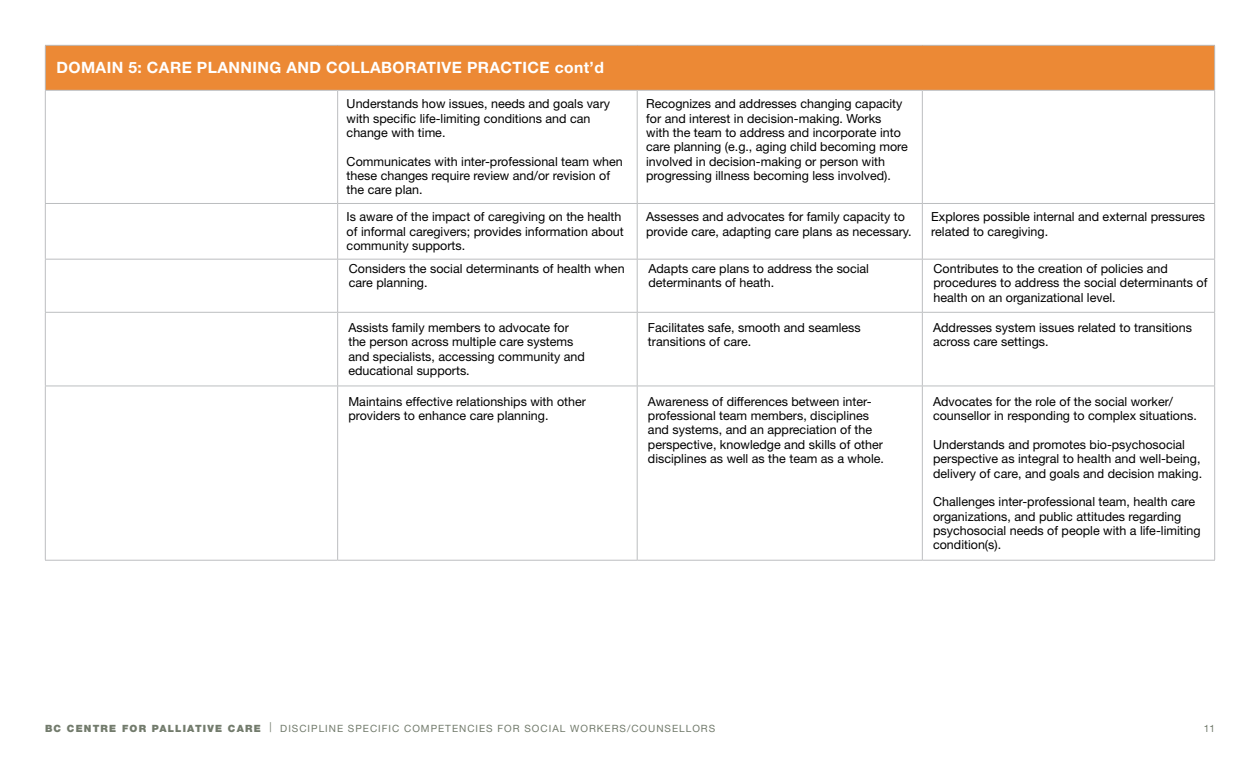
<style>
.page{position:relative;width:1260px;height:765px;background:#fff}
.page>*{position:absolute;margin:0;border:0;box-sizing:border-box;transform-origin:0 0}
.t1{font:700 15.62px "Helvetica Neue LT Std";letter-spacing:.025em;color:#fff}
.t2{font:12.5px/14.4px "Helvetica Neue LT Std";color:#000}
.t3{font:10px "Helvetica Neue LT Std";letter-spacing:.1em;color:#727b6c}
.s1{font-weight:900}
</style>
<div class="page">
<div style="left:45px;top:45px;width:1170px;height:45px;background:#ec8935"></div>
<hr style="left:45px;top:45px;width:293px;height:1px;background:#bcbec0">
<hr style="left:45px;top:46px;width:1px;height:44px;background:#bcbec0">
<hr style="left:338px;top:45px;width:299px;height:1px;background:#bcbec0">
<hr style="left:637px;top:45px;width:285px;height:1px;background:#bcbec0">
<hr style="left:922px;top:45px;width:293px;height:1px;background:#bcbec0">
<hr style="left:1214px;top:46px;width:1px;height:44px;background:#bcbec0">
<hr style="left:45px;top:90px;width:293px;height:1px;background:#bcbec0">
<hr style="left:45px;top:91px;width:1px;height:112px;background:#bcbec0">
<hr style="left:338px;top:90px;width:299px;height:1px;background:#bcbec0">
<hr style="left:337px;top:91px;width:1px;height:112px;background:#bcbec0">
<hr style="left:637px;top:90px;width:285px;height:1px;background:#bcbec0">
<hr style="left:637px;top:91px;width:1px;height:112px;background:#bcbec0">
<hr style="left:922px;top:90px;width:293px;height:1px;background:#bcbec0">
<hr style="left:922px;top:91px;width:1px;height:112px;background:#bcbec0">
<hr style="left:1214px;top:91px;width:1px;height:112px;background:#bcbec0">
<hr style="left:45px;top:203px;width:293px;height:1px;background:#bcbec0">
<hr style="left:45px;top:204px;width:1px;height:55px;background:#bcbec0">
<hr style="left:338px;top:203px;width:299px;height:1px;background:#bcbec0">
<hr style="left:337px;top:204px;width:1px;height:55px;background:#bcbec0">
<hr style="left:637px;top:203px;width:285px;height:1px;background:#bcbec0">
<hr style="left:637px;top:204px;width:1px;height:55px;background:#bcbec0">
<hr style="left:922px;top:203px;width:293px;height:1px;background:#bcbec0">
<hr style="left:922px;top:204px;width:1px;height:55px;background:#bcbec0">
<hr style="left:1214px;top:204px;width:1px;height:55px;background:#bcbec0">
<hr style="left:45px;top:259px;width:293px;height:1px;background:#bcbec0">
<hr style="left:45px;top:259px;width:1px;height:53px;background:#bcbec0">
<hr style="left:338px;top:259px;width:299px;height:1px;background:#bcbec0">
<hr style="left:337px;top:259px;width:1px;height:53px;background:#bcbec0">
<hr style="left:637px;top:259px;width:285px;height:1px;background:#bcbec0">
<hr style="left:637px;top:259px;width:1px;height:53px;background:#bcbec0">
<hr style="left:922px;top:259px;width:293px;height:1px;background:#bcbec0">
<hr style="left:922px;top:259px;width:1px;height:53px;background:#bcbec0">
<hr style="left:1214px;top:259px;width:1px;height:53px;background:#bcbec0">
<hr style="left:45px;top:312px;width:293px;height:1px;background:#bcbec0">
<hr style="left:45px;top:313px;width:1px;height:73px;background:#bcbec0">
<hr style="left:338px;top:312px;width:299px;height:1px;background:#bcbec0">
<hr style="left:337px;top:313px;width:1px;height:73px;background:#bcbec0">
<hr style="left:637px;top:312px;width:285px;height:1px;background:#bcbec0">
<hr style="left:637px;top:313px;width:1px;height:73px;background:#bcbec0">
<hr style="left:922px;top:312px;width:293px;height:1px;background:#bcbec0">
<hr style="left:922px;top:313px;width:1px;height:73px;background:#bcbec0">
<hr style="left:1214px;top:313px;width:1px;height:73px;background:#bcbec0">
<hr style="left:45px;top:386px;width:293px;height:1px;background:#bcbec0">
<hr style="left:45px;top:386px;width:1px;height:174px;background:#bcbec0">
<hr style="left:338px;top:386px;width:299px;height:1px;background:#bcbec0">
<hr style="left:337px;top:386px;width:1px;height:174px;background:#bcbec0">
<hr style="left:637px;top:386px;width:285px;height:1px;background:#bcbec0">
<hr style="left:637px;top:386px;width:1px;height:174px;background:#bcbec0">
<hr style="left:922px;top:386px;width:293px;height:1px;background:#bcbec0">
<hr style="left:922px;top:386px;width:1px;height:174px;background:#bcbec0">
<hr style="left:1214px;top:386px;width:1px;height:174px;background:#bcbec0">
<hr style="left:45px;top:560px;width:293px;height:1px;background:#bcbec0">
<hr style="left:338px;top:560px;width:299px;height:1px;background:#bcbec0">
<hr style="left:637px;top:560px;width:285px;height:1px;background:#bcbec0">
<hr style="left:922px;top:560px;width:293px;height:1px;background:#bcbec0">
<p class="t1" style="left:57px;top:58px;width:549px">DOMAIN 5: CARE PLANNING AND COLLABORATIVE PRACTICE cont’d</p>
<p class="t2" style="left:347px;top:96px;width:265px">Understands how issues, needs and goals vary with specific life-limiting conditions and can change with time.</p>
<p class="t2" style="left:347px;top:154px;width:278px">Communicates with inter-professional team when these changes require review and/or revision of the care plan.</p>
<p class="t2" style="left:646px;top:96px;width:263px">Recognizes and addresses changing capacity for and interest in decision-making. Works<br>with the team to address and incorporate into care planning (e.g., aging child becoming more involved in decision-making or person with progressing illness becoming less involved).</p>
<p class="t2" style="left:347px;top:210px;width:279px">Is aware of the impact of caregiving on the health of informal caregivers; provides information about community supports.</p>
<p class="t2" style="left:646px;top:210px;width:267px">Assesses and advocates for family capacity to provide care, adapting care plans as necessary.</p>
<p class="t2" style="left:931px;top:210px;width:275px">Explores possible internal and external pressures related to caregiving.</p>
<p class="t2" style="left:349px;top:261px;width:277px">Considers the social determinants of health when care planning.</p>
<p class="t2" style="left:648px;top:261px;width:222px">Adapts care plans to address the social determinants of heath.</p>
<p class="t2" style="left:934px;top:261px;width:275px">Contributes to the creation of policies and procedures to address the social determinants of health on an organizational level.</p>
<p class="t2" style="left:348px;top:320px;width:238px">Assists family members to advocate for the person across multiple care systems and specialists, accessing community and educational supports.</p>
<p class="t2" style="left:648px;top:320px;width:214px">Facilitates safe, smooth and seamless transitions of care.</p>
<p class="t2" style="left:933px;top:320px;width:260px">Addresses system issues related to transitions across care settings.</p>
<p class="t2" style="left:348px;top:394px;width:239px">Maintains effective relationships with other providers to enhance care planning.</p>
<p class="t2" style="left:648px;top:394px;width:238px">Awareness of differences between inter&shy;professional team members, disciplines and systems, and an appreciation of the perspective, knowledge and skills of other disciplines as well as the team as a whole.</p>
<p class="t2" style="left:933px;top:394px;width:265px">Advocates for the role of the social worker/ counsellor in responding to complex situations.</p>
<p class="t2" style="left:933px;top:437px;width:271px">Understands and promotes bio-psychosocial perspective as integral to health and well-being, delivery of care, and goals and decision making.</p>
<p class="t2" style="left:933px;top:494px;width:269px">Challenges inter-professional team, health care organizations, and public attitudes regarding psychosocial needs of people with a life-limiting condition(s).</p>
<p class="t3" style="left:45px;top:722px;width:672px"><span class="s1">BC CENTRE FOR PALLIATIVE CARE</span> | DISCIPLINE SPECIFIC COMPETENCIES FOR SOCIAL WORKERS/COUNSELLORS</p>
<p class="t3" style="left:1204px;top:722px;width:13px">11</p>
</div>
